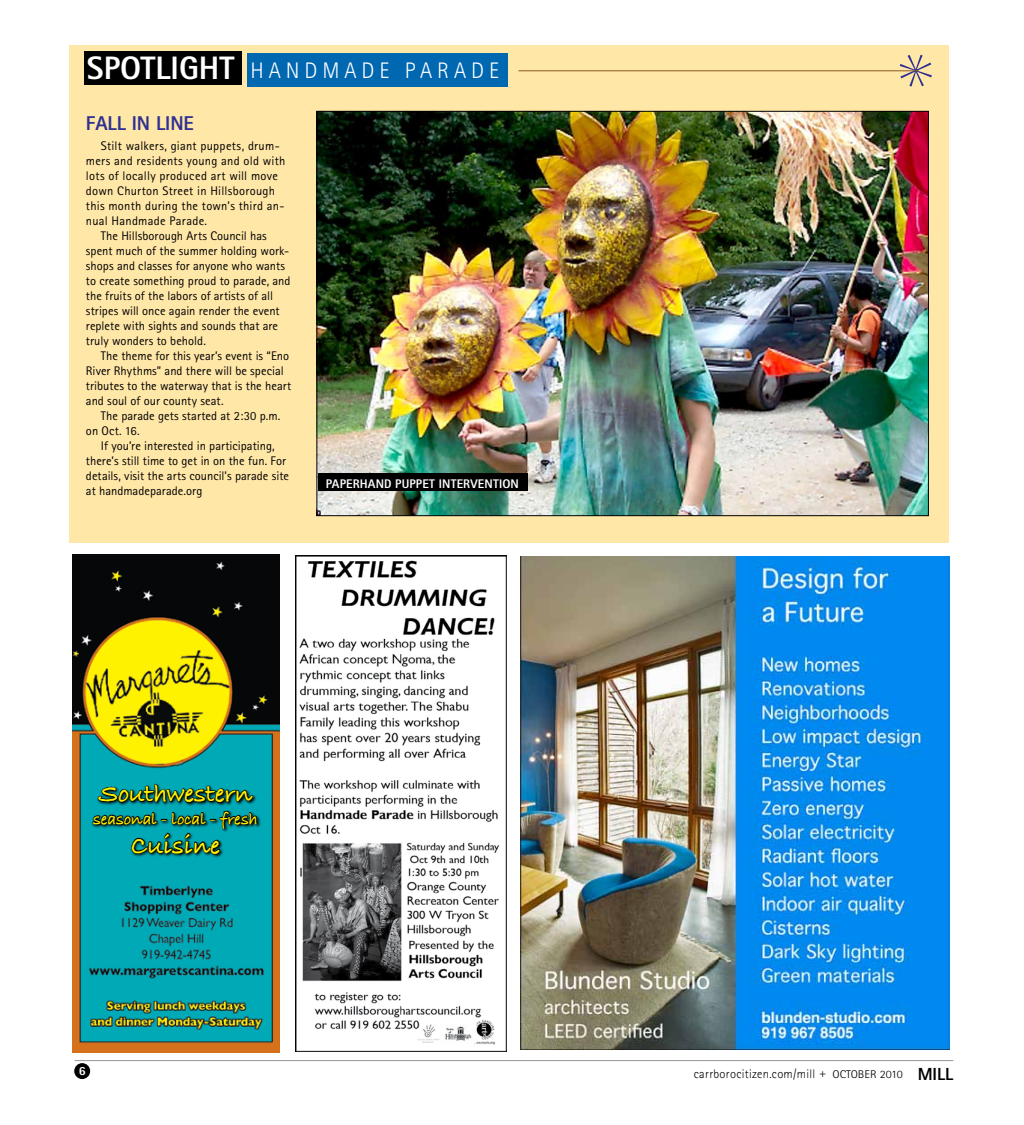
<style>
.page{position:relative;width:1024px;height:1125px;background:#fff}
.page>*{position:absolute;margin:0;border:0;box-sizing:border-box;transform-origin:0 0}
.t1{font:26.38px "Bradley Hand ITCTT Bold";letter-spacing:-.005em;color:#fff200}
.t2{font:300 22.5px "Rotis Sans Serif";letter-spacing:.22em;color:#fff}
.t3{font:800 20px "Rotis Sans Serif";color:#2e3092}
.t4{font:17.62px "Bradley Hand ITCTT Bold";letter-spacing:-.015em;color:#fff200}
.t5{font:12.5px "Rotis Sans Serif";letter-spacing:.005em;color:#000}
.t6{font:300 12.5px "Rotis Sans Serif";letter-spacing:.02em;color:#000}
.t7{font:800 12.5px "Rotis Sans Serif";letter-spacing:.01em;color:#fff}
.s1{font-weight:800;font-size:32.5px}
.s2{font-size:11.25px}
.s3{font-weight:800;font-size:17.5px}
</style>
<div class="page">
<hr style="left:74px;top:1060px;width:879px;height:1px;background:#939598">
<div style="left:74px;top:1063px;width:16px;height:16px;background:#000;border-radius:50%"></div>
<div style="left:69px;top:45px;width:879px;height:498px;background:#ffe7a8"></div>
<div style="left:247px;top:53px;width:260px;height:33px;background:#0067b1"></div>
<div style="left:84px;top:51px;width:158px;height:34px;background:#000"></div>
<hr style="left:518px;top:71px;width:401px;height:1px;background:#8b5b25">
<img style="left:295px;top:555px;width:212px;height:497px">
<img style="left:72px;top:555px;width:207px;height:497px">
<svg style="left:92px;top:732px;width:187px;height:126px;background:#268d78"></svg>
<img style="left:520px;top:557px;width:430px;height:493px">
<img style="left:318px;top:113px;width:608px;height:401px">
<div style="left:318px;top:473px;width:210px;height:18px;background:#000"></div>
<svg style="left:894px;top:70px;width:25px;height:2px"></svg>
<h2 class="t2" style="left:87px;top:58px;width:413px"><span class="s1">SPOTLIGHT</span> handmade parade</h2>
<h3 class="t3" style="left:86px;top:110px;width:109px">FALL IN LINE</h3>
<p class="t5" style="left:101px;top:138px;width:180px">Stilt walkers, giant puppets, drum-</p>
<p class="t5" style="left:86px;top:153px;width:201px">mers and residents young and old with</p>
<p class="t5" style="left:86px;top:168px;width:194px">lots of locally produced art will move</p>
<p class="t5" style="left:86px;top:183px;width:190px">down Churton Street in Hillsborough</p>
<p class="t5" style="left:86px;top:198px;width:200px">this month during the town’s third an-</p>
<p class="t5" style="left:86px;top:213px;width:123px">nual Handmade Parade.</p>
<p class="t5" style="left:101px;top:228px;width:167px">The Hillsborough Arts Council has</p>
<p class="t5" style="left:86px;top:243px;width:205px">spent much of the summer holding work-</p>
<p class="t5" style="left:86px;top:258px;width:201px">shops and classes for anyone who wants</p>
<p class="t5" style="left:86px;top:273px;width:206px">to create something proud to parade, and</p>
<p class="t5" style="left:86px;top:288px;width:189px">the fruits of the labors of artists of all</p>
<p class="t5" style="left:86px;top:303px;width:195px">stripes will once again render the event</p>
<p class="t5" style="left:86px;top:318px;width:194px">replete with sights and sounds that are</p>
<p class="t5" style="left:86px;top:333px;width:121px">truly wonders to behold.</p>
<p class="t5" style="left:101px;top:348px;width:190px">The theme for this year’s event is “Eno</p>
<p class="t5" style="left:86px;top:363px;width:199px">River Rhythms” and there will be special</p>
<p class="t5" style="left:86px;top:378px;width:207px">tributes to the waterway that is the heart</p>
<p class="t5" style="left:86px;top:393px;width:139px">and soul of our county seat.</p>
<p class="t5" style="left:101px;top:408px;width:181px">The parade gets started at 2:30 p.m.</p>
<p class="t5" style="left:86px;top:423px;width:55px">on Oct. 16.</p>
<p class="t5" style="left:101px;top:438px;width:175px">If you’re interested in participating,</p>
<p class="t5" style="left:86px;top:453px;width:202px">there’s still time to get in on the fun. For</p>
<p class="t5" style="left:86px;top:468px;width:205px">details, visit the arts council’s parade site</p>
<p class="t5" style="left:86px;top:483px;width:118px">at handmadeparade.org</p>
<p class="t7" style="left:326px;top:476px;width:8px">PAPE</p>
<p class="t7" style="left:353px;top:476px;width:16px">RHAN</p>
<p class="t7" style="left:384px;top:476px;width:33px">D PUPPET</p>
<p class="t7" style="left:439px;top:476px;width:73px">INTERVENTION</p>
<h1 class="t1" style="left:99px;top:774px;width:155px">Southwestern</h1>
<h3 class="t4" style="left:93px;top:805px;width:166px">seasonal - local - fresh</h3>
<h1 class="t1" style="left:131px;top:825px;width:91px">Cuisine</h1>
<p class="t7" style="left:79px;top:1063px;width:8px">6</p>
<p class="t6" style="left:694px;top:1067px;width:261px">carrborocitizen.com/mill + <span class="s2">october 2010</span> <span class="s3">MILL</span></p>
</div>
